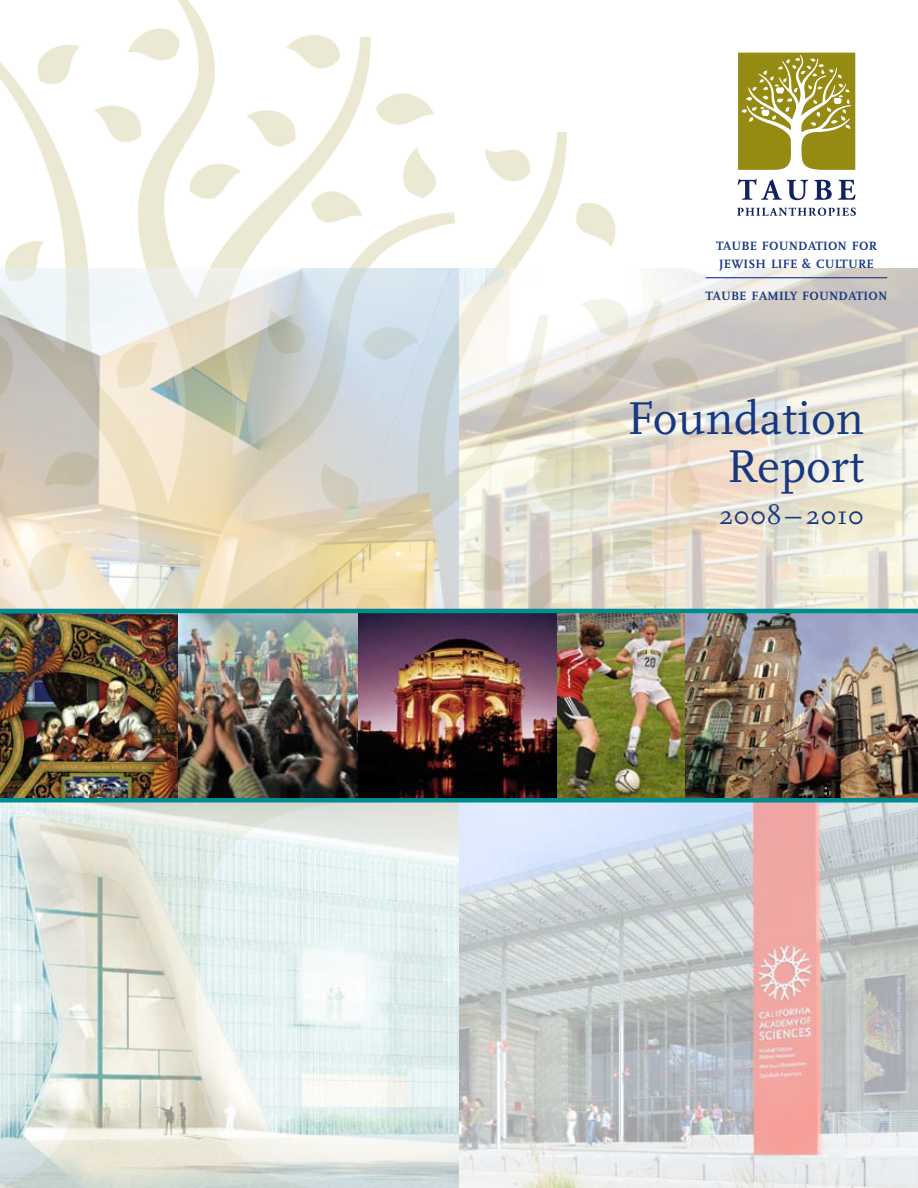
<style>
.page{position:relative;width:918px;height:1188px;background:#fff}
.page>*{position:absolute;margin:0;border:0;box-sizing:border-box;transform-origin:0 0}
.t1{font:48px/48.6px "Scala";letter-spacing:.01em;color:#173881;text-align:right}
.t2{font:27px "Scala";letter-spacing:.01em;color:#173881}
.t3{font:700 12.6px/18px "Scala";letter-spacing:.015em;color:#173881}
.s1{font-size:12.75px}
</style>
<div class="page">
<img style="left:0;top:0;width:757px;height:268px">
<img style="left:0;top:802px;width:459px;height:386px">
<svg style="left:0;top:268px;width:459px;height:341px;background:#dcd8ca"></svg>
<svg style="left:459px;top:802px;width:459px;height:386px;background:#d0ccce"></svg>
<svg style="left:459px;top:268px;width:459px;height:341px;background:#e4dfd4"></svg>
<svg style="left:738px;top:53px;width:117px;height:117px;background:#a9a140"></svg>
<svg style="left:737px;top:208px;width:119px;height:8px"></svg>
<svg style="left:738px;top:179px;width:70px;height:21px"></svg>
<svg style="left:814px;top:180px;width:18px;height:20px"></svg>
<svg style="left:838px;top:180px;width:18px;height:20px"></svg>
<img style="left:565px;top:613px;width:353px;height:185px">
<img style="left:0;top:613px;width:359px;height:185px">
<img style="left:359px;top:613px;width:206px;height:185px">
<hr style="left:706px;top:277px;width:181px;height:1px;background:#173881">
<hr style="left:0;top:609px;width:918px;height:4px;background:#008b90">
<hr style="left:0;top:798px;width:918px;height:4px;background:#008b90">
<p class="t3" style="left:716px;top:237px;width:162px">TAUBE FOUNDATION FOR<br>JEWISH LIFE <span class="s1">&amp;</span> CULTURE</p>
<p class="t3" style="left:706px;top:287px;width:183px">TAUBE FAMILY FOUNDATION</p>
<h1 class="t1" style="left:627px;top:394px;width:238px">Foundation<br>Report</h1>
<h2 class="t2" style="left:719px;top:500px;width:146px">2008–2010</h2>
</div>
